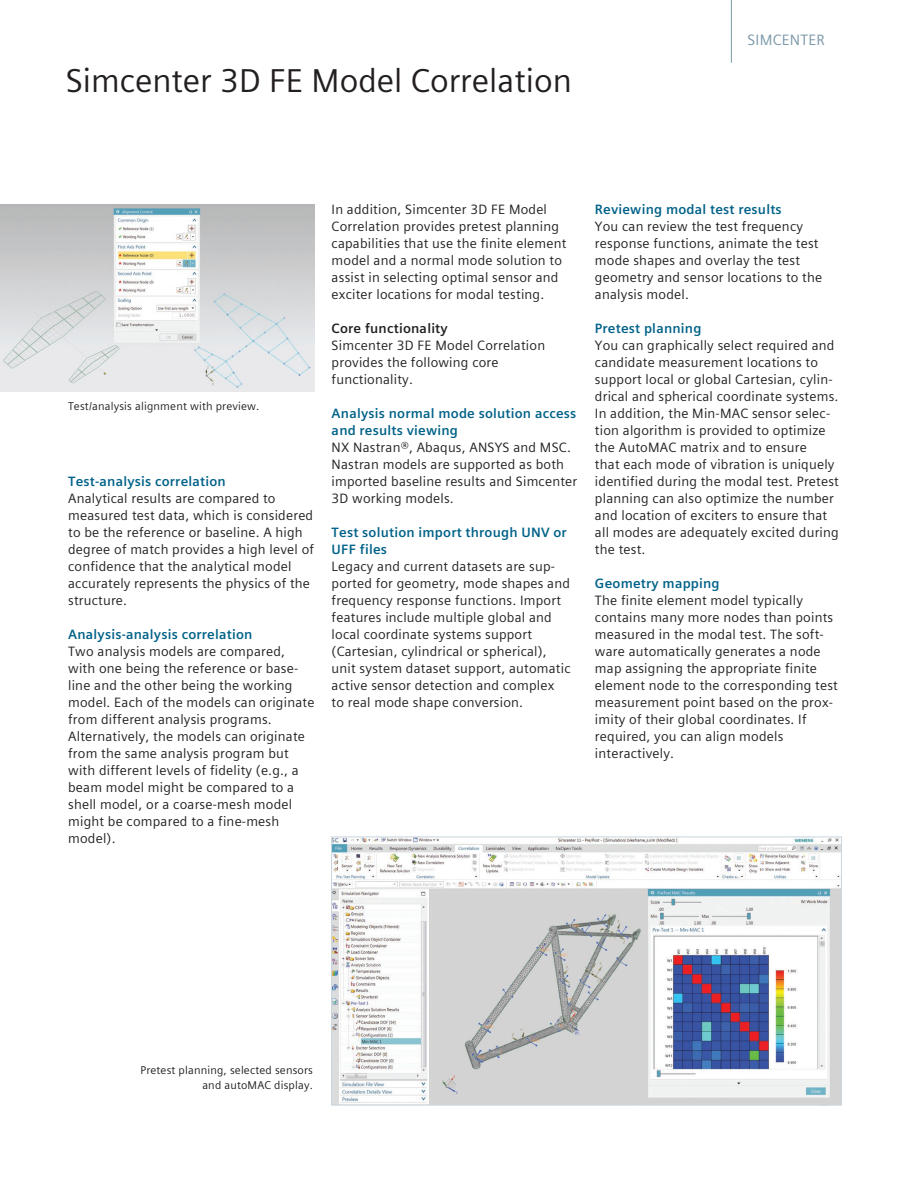
<style>
.page{position:relative;width:918px;height:1188px;background:#fff}
.page>*{position:absolute;margin:0;border:0;box-sizing:border-box;transform-origin:0 0}
.t1{font:33px "Siemens Sans Global";color:#231f20}
.t2{font:15px "Siemens Sans Global";letter-spacing:.015em;color:#7b99a9}
.t3{font:13.5px/17px "Siemens Sans Global";letter-spacing:.015em;color:#231f20}
.t4{font:700 13.5px/17px "Siemens Sans Global";letter-spacing:.015em;color:#006288}
.t5{font:700 13.5px "Siemens Sans Global";letter-spacing:.015em;color:#231f20}
.t6{font:11.25px/14.7px "Siemens Sans Global";letter-spacing:.015em;color:#231f20;text-align:right}
</style>
<div class="page">
<hr style="left:731px;top:0;width:1px;height:63px;background:#7b99a9">
<img style="left:0;top:204px;width:315px;height:187px">
<img style="left:333px;top:839px;width:507px;height:265px">
<div style="left:331px;top:837px;width:511px;height:269px;border:1px solid #c9d6de"></div>
<h1 class="t1" style="left:66px;top:56px;width:508px">Simcenter 3D FE Model Correlation</h1>
<p class="t2" style="left:748px;top:29px;width:79px">SIMCENTER</p>
<p class="t6" style="left:68px;top:398px;width:193px">Test/analysis alignment with preview.</p>
<p class="t4" style="left:68px;top:473px;width:159px">Test-analysis correlation</p>
<p class="t3" style="left:68px;top:490px;width:247px">Analytical results are compared to measured test data, which is considered to be the reference or baseline. A high degree of match provides a high level of confidence that the analytical model accurately represents the physics of the structure.</p>
<p class="t4" style="left:68px;top:626px;width:186px">Analysis-analysis correlation</p>
<p class="t3" style="left:68px;top:643px;width:248px">Two analysis models are compared, with one being the reference or base&shy;line and the other being the working model. Each of the models can originate from different analysis programs.<br>Alternatively, the models can originate from the same analysis program but with different levels of fidelity (e.g., a beam model might be compared to a shell model, or a coarse-mesh model might be compared to a fine-mesh model).</p>
<p class="t3" style="left:332px;top:201px;width:236px">In addition, Simcenter 3D FE Model Correlation provides pretest planning capabilities that use the finite element model and a normal mode solution to assist in selecting optimal sensor and exciter locations for modal testing.</p>
<p class="t5" style="left:332px;top:318px;width:118px">Core functionality</p>
<p class="t3" style="left:332px;top:337px;width:215px">Simcenter 3D FE Model Correlation provides the following core functionality.</p>
<p class="t4" style="left:332px;top:405px;width:246px">Analysis normal mode solution access and results viewing</p>
<p class="t3" style="left:332px;top:439px;width:247px">NX Nastran®, Abaqus, ANSYS and MSC.<br>Nastran models are supported as both imported baseline results and Simcenter 3D working models.</p>
<p class="t4" style="left:332px;top:524px;width:237px">Test solution import through UNV or<br>UFF files</p>
<p class="t3" style="left:332px;top:558px;width:240px">Legacy and current datasets are sup&shy;ported for geometry, mode shapes and frequency response functions. Import features include multiple global and local coordinate systems support (Cartesian, cylindrical or spherical), unit system dataset support, automatic active sensor detection and complex<br>to real mode shape conversion.</p>
<p class="t4" style="left:595px;top:201px;width:188px">Reviewing modal test results</p>
<p class="t3" style="left:595px;top:218px;width:229px">You can review the test frequency response functions, animate the test mode shapes and overlay the test geometry and sensor locations to the analysis model.</p>
<p class="t4" style="left:595px;top:320px;width:108px">Pretest planning</p>
<p class="t3" style="left:595px;top:337px;width:245px">You can graphically select required and candidate measurement locations to support local or global Cartesian, cylin&shy;drical and spherical coordinate systems.<br>In addition, the Min-MAC sensor selec&shy;tion algorithm is provided to optimize the AutoMAC matrix and to ensure<br>that each mode of vibration is uniquely identified during the modal test. Pretest planning can also optimize the number and location of exciters to ensure that all modes are adequately excited during the test.</p>
<p class="t4" style="left:595px;top:575px;width:126px">Geometry mapping</p>
<p class="t3" style="left:595px;top:592px;width:244px">The finite element model typically contains many more nodes than points measured in the modal test. The soft&shy;ware automatically generates a node map assigning the appropriate finite element node to the corresponding test measurement point based on the prox&shy;imity of their global coordinates. If required, you can align models interactively.</p>
<p class="t6" style="left:140px;top:1063px;width:174px">Pretest planning, selected sensors and autoMAC display.</p>
</div>
